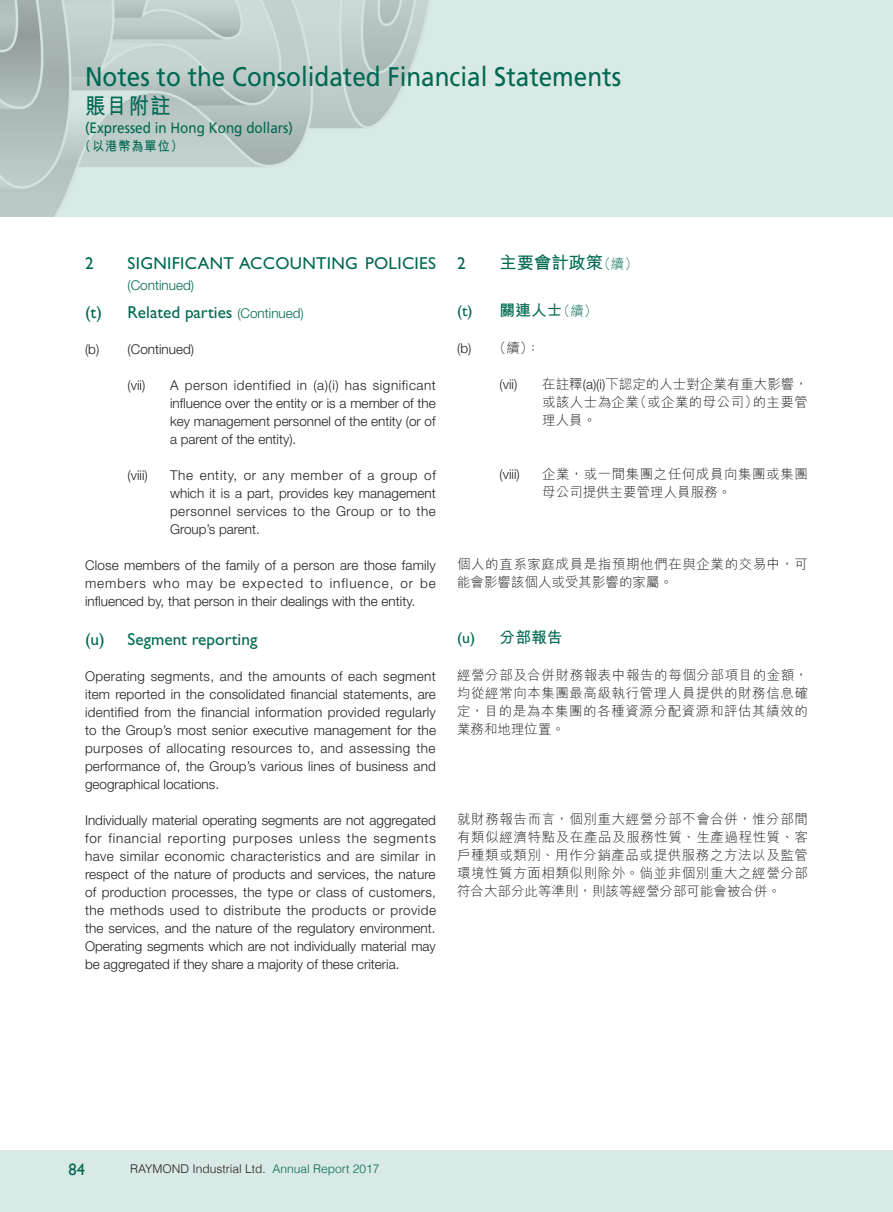
<style>
.page{position:relative;width:893px;height:1212px;background:#fff}
.page>*{position:absolute;margin:0;border:0;box-sizing:border-box;transform-origin:0 0}
.t1{font:27px "Frutiger LT Std";color:#006951;scale:.9 1}
.t2{font:700 22.5px "M Hei HK";color:#006951;scale:.9 1}
.Subhead_2_e{font:17.25px "Gill Sans Std";color:#006951}
.Subhead_1_e{font:17.25px "Gill Sans Std";letter-spacing:.02em;color:#006951}
.Subhead_1_c{font:700 17.25px "M Hei HK";color:#006951}
.Subhead_1_c-2{font:17.25px "Gill Sans Std";color:#006951}
.t3{font:16.5px "Gill Sans";color:#006951}
.Subhead_2_c{font:700 15.75px "M Hei HK";color:#006951}
.t4{font:15px "Frutiger LT Std";color:#006951;scale:.9 1}
.body_e{font:300 13.5px/18px "Helvetica Neue LT Std";color:#231f20;text-align:justify}
.body_c{font:300 13.5px/18px "M Hei HK";letter-spacing:.04em;color:#231f20;text-align:justify}
.body_c-2{font:300 13.5px "Helvetica Neue LT Std";color:#231f20}
.Subhead_1_e-2{font:300 13.5px "Helvetica Neue LT Std";color:#006951}
.t5{font:700 13.5px "M Hei HK";letter-spacing:.08em;color:#006951;scale:.9 1}
.t6{font:300 12px "Helvetica";color:#231f20}
.s1{font-family:"Helvetica Neue LT Std";font-weight:300;font-size:13.5px}
.s2{font-weight:300;font-size:13.5px}
.s3{font-family:"Gill Sans Std";font-weight:400}
.s4{font-family:"Helvetica Neue LT Std"}
.s5{color:#006951}
</style>
<div class="page">
<svg style="left:0;top:0;width:892px;height:217px;background:#ceddda"></svg>
<div style="left:0;top:1150px;width:892px;height:62px;background:#d9e9e5"></div>
<h1 class="t1" style="left:85px;top:61px;width:597px">Notes to the Consolidated Financial Statements</h1>
<h2 class="t2" style="left:85px;top:89px;width:97px">賬目附註</h2>
<p class="t4" style="left:85px;top:119px;width:232px">(Expressed in Hong Kong dollars)</p>
<p class="t5" style="left:79px;top:136px;width:117px">（以港幣為單位）</p>
<p class="Subhead_1_e" style="left:85px;top:254px;width:10px">2</p>
<p class="Subhead_1_e" style="left:128px;top:254px;width:310px">SIGNIFICANT ACCOUNTING POLICIES</p>
<p class="Subhead_1_e-2" style="left:128px;top:277px;width:68px">(Continued)</p>
<p class="Subhead_2_e" style="left:85px;top:302px;width:220px">(t) Related parties <span class="s1">(Continued)</span></p>
<p class="body_e" style="left:85px;top:340px;width:111px">(b) (Continued)</p>
<p class="body_e" style="left:128px;top:376px;width:19px">(vii)</p>
<p class="body_e" style="left:170px;top:376px;width:267px">A person identified in (a)(i) has significant influence over the entity or is a member of the key management personnel of the entity (or of a parent of the entity).</p>
<p class="body_e" style="left:128px;top:466px;width:22px">(viii)</p>
<p class="body_e" style="left:170px;top:466px;width:267px">The entity, or any member of a group of which it is a part, provides key management personnel services to the Group or to the Group’s parent.</p>
<p class="body_e" style="left:85px;top:556px;width:352px">Close members of the family of a person are those family members who may be expected to influence, or be influenced by, that person in their dealings with the entity.</p>
<p class="Subhead_2_e" style="left:85px;top:629px;width:174px">(u) Segment reporting</p>
<p class="body_e" style="left:85px;top:667px;width:352px">Operating segments, and the amounts of each segment item reported in the consolidated financial statements, are identified from the financial information provided regularly to the Group’s most senior executive management for the purposes of allocating resources to, and assessing the performance of, the Group’s various lines of business and geographical locations.</p>
<p class="body_e" style="left:85px;top:811px;width:352px">Individually material operating segments are not aggregated for financial reporting purposes unless the segments have similar economic characteristics and are similar in respect of the nature of products and services, the nature of production processes, the type or class of customers, the methods used to distribute the products or provide the services, and the nature of the regulatory environment.<br>Operating segments which are not individually material may be aggregated if they share a majority of these criteria.</p>
<p class="Subhead_1_c-2" style="left:457px;top:253px;width:10px">2</p>
<p class="Subhead_1_c" style="left:500px;top:250px;width:140px">主要會計政策<span class="s2">（續）</span></p>
<p class="Subhead_2_c" style="left:457px;top:299px;width:142px"><span class="s3">(t)</span> 關連人士<span class="s2">（續）</span></p>
<p class="body_c" style="left:457px;top:339px;width:85px"><span class="s4">(b)</span> （續）：</p>
<p class="body_c-2" style="left:500px;top:376px;width:19px">(vii)</p>
<p class="body_c" style="left:542px;top:375px;width:267px">在註釋<span class="s4">(a)(i)</span>下認定的人士對企業有重大影響，或該人士為企業（或企業的母公司）的主要管理人員。</p>
<p class="body_c-2" style="left:500px;top:466px;width:22px">(viii)</p>
<p class="body_c" style="left:542px;top:465px;width:267px">企業，或一間集團之任何成員向集團或集團母公司提供主要管理人員服務。</p>
<p class="body_c" style="left:457px;top:555px;width:352px">個人的直系家庭成員是指預期他們在與企業的交易中，可能會影響該個人或受其影響的家屬。</p>
<p class="Subhead_2_c" style="left:457px;top:626px;width:107px"><span class="s3">(u)</span> 分部報告</p>
<p class="body_c" style="left:457px;top:666px;width:352px">經營分部及合併財務報表中報告的每個分部項目的金額，均從經常向本集團最高級執行管理人員提供的財務信息確定，目的是為本集團的各種資源分配資源和評估其績效的業務和地理位置。</p>
<p class="body_c" style="left:457px;top:810px;width:352px">就財務報告而言，個別重大經營分部不會合併，惟分部間有類似經濟特點及在產品及服務性質、生產過程性質、客戶種類或類別、用作分銷產品或提供服務之方法以及監管環境性質方面相類似則除外。倘並非個別重大之經營分部符合大部分此等準則，則該等經營分部可能會被合併。</p>
<p class="t3" style="left:69px;top:1159px;width:18px">84</p>
<p class="t6" style="left:130px;top:1159px;width:251px">RAYMOND Industrial Ltd. <span class="s5">Annual Report 2017</span></p>
</div>
